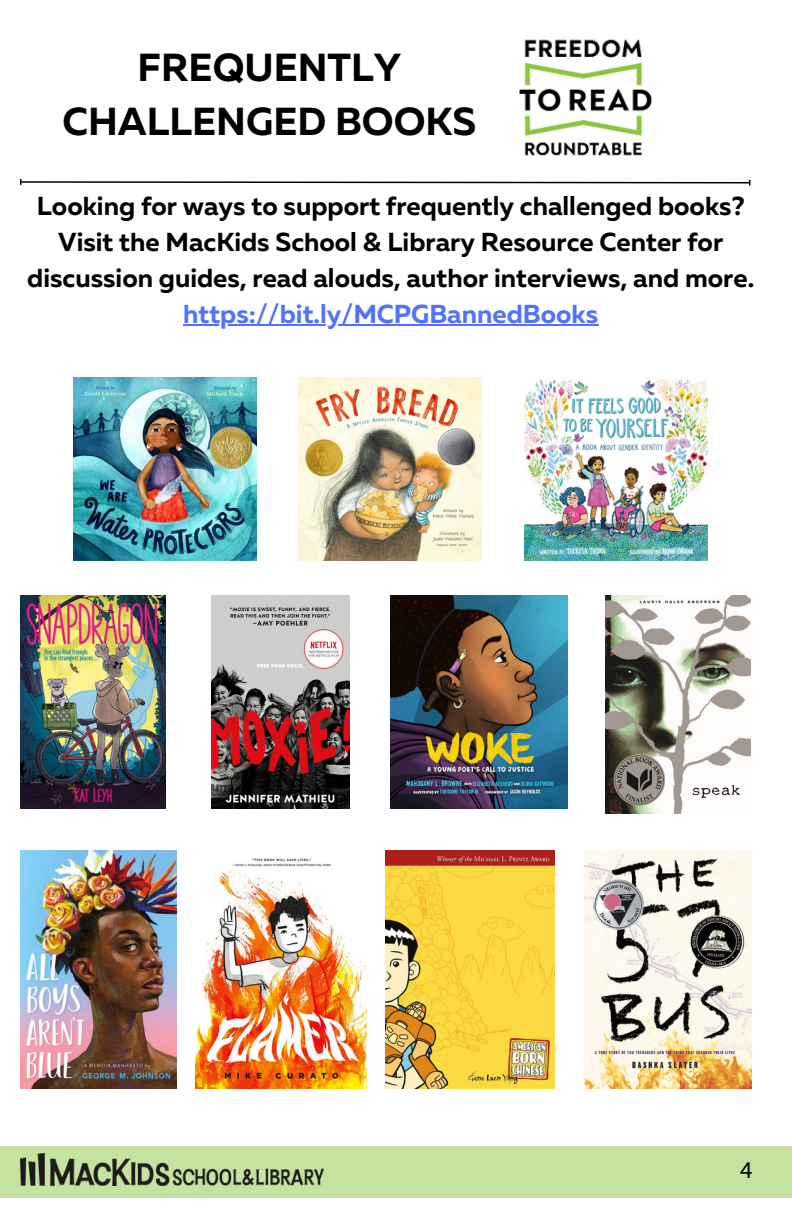
<style>
.page{position:relative;width:792px;height:1224px;background:#fff}
.page>*{position:absolute;margin:0;border:0;box-sizing:border-box;transform-origin:0 0}
.t1{font:700 39px/54px "Muller";color:#000;text-align:center}
.t2{font:700 26px/36px "Muller";color:#000;text-align:center}
.t3{font:700 26px "Muller";color:#5271ff}
.t4{font:24px "Myriad Pro";color:#000}
</style>
<div class="page">
<img style="left:519px;top:39px;width:133px;height:117px">
<svg style="left:20px;top:179px;width:731px;height:7px"></svg>
<div style="left:0;top:1146px;width:792px;height:51px;background:#c6e2a0"></div>
<img style="left:20px;top:1154px;width:303px;height:31px">
<img style="left:20px;top:850px;width:156px;height:239px">
<img style="left:195px;top:858px;width:171px;height:231px">
<img style="left:385px;top:850px;width:170px;height:239px">
<img style="left:585px;top:850px;width:166px;height:239px">
<img style="left:74px;top:377px;width:183px;height:183px">
<img style="left:299px;top:377px;width:183px;height:183px">
<img style="left:20px;top:596px;width:146px;height:213px">
<img style="left:524px;top:378px;width:183px;height:182px">
<img style="left:391px;top:596px;width:177px;height:213px">
<img style="left:605px;top:596px;width:146px;height:217px">
<img style="left:211px;top:596px;width:138px;height:213px">
<hr style="left:183px;top:324px;width:415px;height:2px;background:#5271ff">
<p class="t1" style="left:63px;top:44px;width:415px">FREQUENTLY<br>CHALLENGED BOOKS</p>
<p class="t2" style="left:27px;top:190px;width:729px">Looking for ways to support frequently challenged books?<br>Visit the MacKids School &amp; Library Resource Center for discussion guides, read alouds, author interviews, and more.</p>
<p class="t3" style="left:183px;top:303px;width:417px">https://bit.ly/MCPGBannedBooks</p>
<p class="t4" style="left:740px;top:1160px;width:14px">4</p>
</div>
